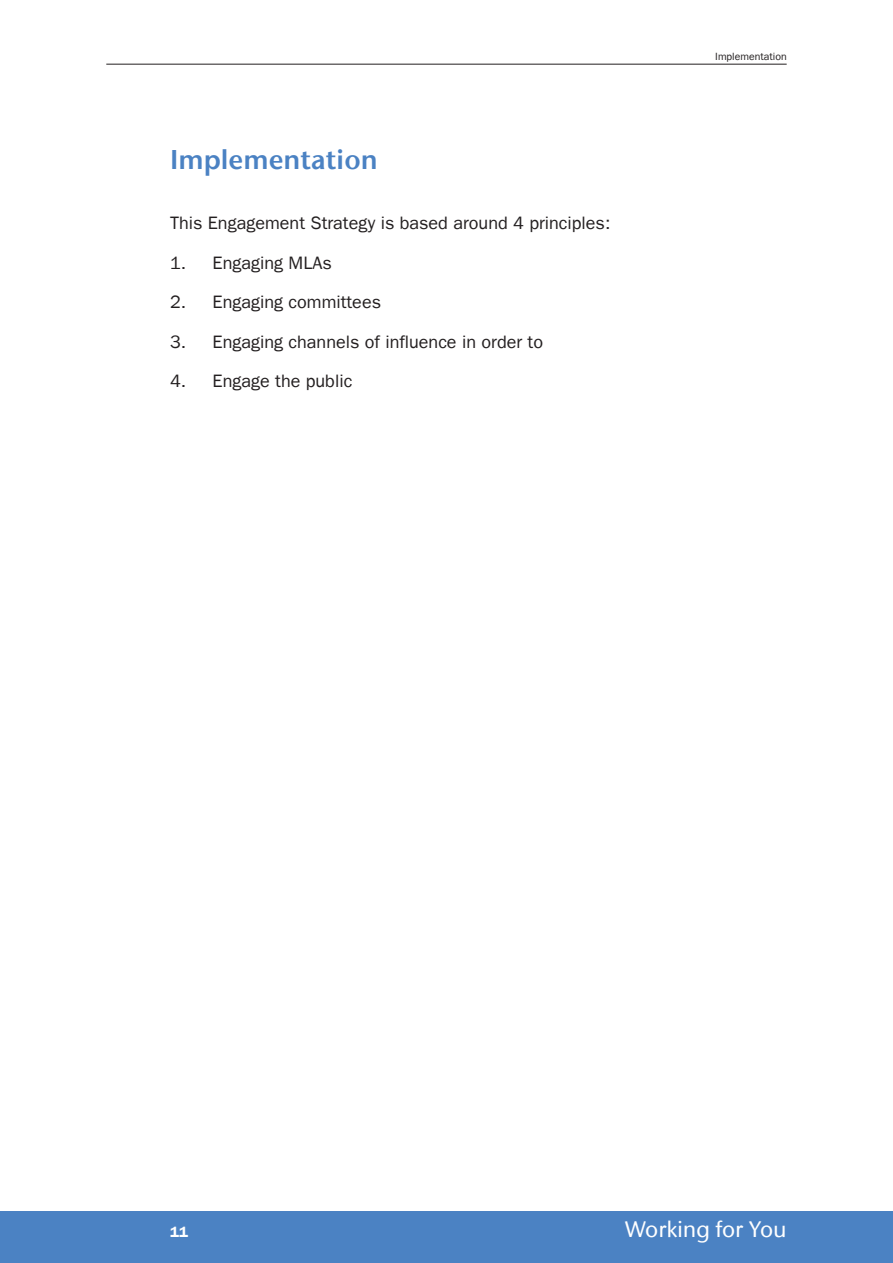
<style>
.page{position:relative;width:893px;height:1263px;background:#fff}
.page>*{position:absolute;margin:0;border:0;box-sizing:border-box;transform-origin:0 0}
.t1{font:600 27px "ITC Stone Sans";color:#4b82c3}
.t2{font:500 22.5px "ITC Stone Sans";color:#fff}
.t3{font:18px "ITC Franklin Gothic";color:#231f20}
.t4{font:15px "ITC Franklin Gothic Demi";color:#fff}
.t5{font:10.5px "ITC Franklin Gothic";color:#231f20}
</style>
<div class="page">
<hr style="left:106px;top:64px;width:681px;height:1px;background:#231f20">
<div style="left:0;top:1212px;width:893px;height:51px;background:#4b82c3"></div>
<h1 class="t1" style="left:170px;top:142px;width:209px">Implementation</h1>
<p class="t3" style="left:170px;top:213px;width:442px">This Engagement Strategy is based around 4 principles:</p>
<p class="t3" style="left:170px;top:252px;width:163px">1. Engaging MLAs</p>
<p class="t3" style="left:170px;top:292px;width:212px">2. Engaging committees</p>
<p class="t3" style="left:170px;top:331px;width:374px">3. Engaging channels of influence in order to</p>
<p class="t3" style="left:170px;top:371px;width:184px">4. Engage the public</p>
<p class="t5" style="left:715px;top:50px;width:73px">Implementation</p>
<p class="t4" style="left:170px;top:1223px;width:19px">11</p>
<p class="t2" style="left:625px;top:1216px;width:163px">Working for You</p>
</div>
